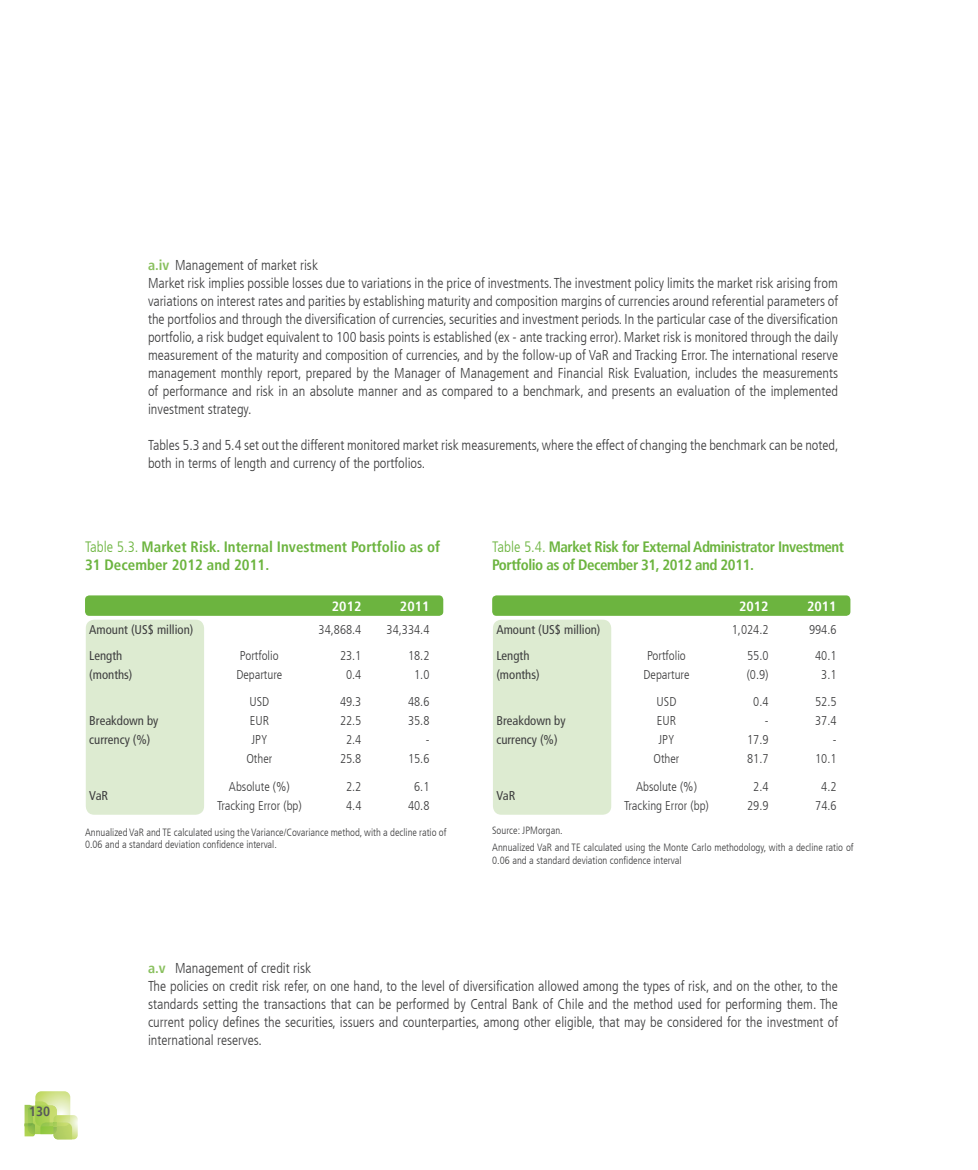
<style>
.page{position:relative;width:978px;height:1170px;background:#fff}
.page>*{position:absolute;margin:0;border:0;box-sizing:border-box;transform-origin:0 0}
.cuadro_1a_parte{font:700 condensed 15px/18px "Frutiger LT";letter-spacing:-.03em;color:#6cb43f}
.cuadro_1a_parte-2{font:700 condensed 15px/18px "Frutiger LT";color:#6cb43f}
.subtitulo_anexo{font:300 condensed 14.25px/18px "Frutiger LT";color:#3e3e3f;text-align:justify}
.t1{font:700 condensed 13.5px "Frutiger LT";color:#fff;scale:1.05 1}
.t2{font:700 condensed 13.5px "Frutiger LT";color:#57585a}
.t3{font:300 condensed 12.75px "Frutiger LT";color:#3e3e3f}
.t4{font:condensed 12.75px "Frutiger LT";color:#3e3e3f}
.notas_sola{font:300 condensed 10.5px/12.6px "Frutiger LT";color:#3e3e3f}
.s1{font-weight:700;color:#89c05e}
.s2{font-weight:300}
</style>
<div class="page">
<svg style="left:25px;top:1091px;width:53px;height:48px"></svg>
<div style="left:86px;top:619px;width:118px;height:195px;background:#ddebd1;border-radius:9px"></div>
<div style="left:493px;top:619px;width:118px;height:195px;background:#ddebd1;border-radius:9px"></div>
<div style="left:85px;top:595px;width:358px;height:20px;background:#6cb43f;border-radius:4px"></div>
<div style="left:492px;top:595px;width:358px;height:20px;background:#6cb43f;border-radius:4px"></div>
<p class="subtitulo_anexo" style="left:148px;top:256px;width:172px"><span class="s1">a.iv</span> Management of market risk</p>
<p class="subtitulo_anexo" style="left:148px;top:274px;width:692px">Market risk implies possible losses due to variations in the price of investments. The investment policy limits the market risk arising from variations on interest rates and parities by establishing maturity and composition margins of currencies around referential parameters of the portfolios and through the diversification of currencies, securities and investment periods. In the particular case of the diversification portfolio, a risk budget equivalent to 100 basis points is established (ex - ante tracking error). Market risk is monitored through the daily measurement of the maturity and composition of currencies, and by the follow-up of VaR and Tracking Error. The international reserve management monthly report, prepared by the Manager of Management and Financial Risk Evaluation, includes the measurements of performance and risk in an absolute manner and as compared to a benchmark, and presents an evaluation of the implemented investment strategy.</p>
<p class="subtitulo_anexo" style="left:148px;top:436px;width:692px">Tables 5.3 and 5.4 set out the different monitored market risk measurements, where the effect of changing the benchmark can be noted, both in terms of length and currency of the portfolios.</p>
<p class="cuadro_1a_parte-2" style="left:85px;top:537px;width:357px"><span class="s2">Table 5.3.</span> Market Risk. Internal Investment Portfolio as of<br>31 December 2012 and 2011.</p>
<p class="t1" style="left:332px;top:598px;width:30px">2012</p>
<p class="t1" style="left:400px;top:598px;width:30px">2011</p>
<p class="t4" style="left:89px;top:621px;width:106px">Amount (US$ million)</p>
<p class="t3" style="left:319px;top:622px;width:44px">34,868.4</p>
<p class="t3" style="left:387px;top:622px;width:44px">34,334.4</p>
<p class="t4" style="left:89px;top:648px;width:35px">Length</p>
<p class="t4" style="left:89px;top:667px;width:45px">(months)</p>
<p class="t3" style="left:240px;top:648px;width:40px">Portfolio</p>
<p class="t3" style="left:340px;top:648px;width:23px">23.1</p>
<p class="t3" style="left:408px;top:648px;width:23px">18.2</p>
<p class="t3" style="left:236px;top:667px;width:48px">Departure</p>
<p class="t3" style="left:346px;top:667px;width:17px">0.4</p>
<p class="t3" style="left:414px;top:667px;width:17px">1.0</p>
<p class="t4" style="left:89px;top:712px;width:71px">Breakdown by</p>
<p class="t4" style="left:89px;top:732px;width:63px">currency (%)</p>
<p class="t3" style="left:249px;top:694px;width:21px">USD</p>
<p class="t3" style="left:340px;top:694px;width:23px">49.3</p>
<p class="t3" style="left:408px;top:694px;width:23px">48.6</p>
<p class="t3" style="left:250px;top:713px;width:21px">EUR</p>
<p class="t3" style="left:340px;top:713px;width:23px">22.5</p>
<p class="t3" style="left:408px;top:713px;width:23px">35.8</p>
<p class="t3" style="left:251px;top:732px;width:18px">JPY</p>
<p class="t3" style="left:346px;top:732px;width:17px">2.4</p>
<p class="t3" style="left:426px;top:732px;width:5px">-</p>
<p class="t3" style="left:246px;top:751px;width:27px">Other</p>
<p class="t3" style="left:340px;top:751px;width:23px">25.8</p>
<p class="t3" style="left:408px;top:751px;width:23px">15.6</p>
<p class="t3" style="left:229px;top:778px;width:62px">Absolute (%)</p>
<p class="t3" style="left:346px;top:778px;width:17px">2.2</p>
<p class="t3" style="left:414px;top:778px;width:17px">6.1</p>
<p class="t3" style="left:217px;top:798px;width:86px">Tracking Error (bp)</p>
<p class="t3" style="left:346px;top:798px;width:17px">4.4</p>
<p class="t3" style="left:408px;top:798px;width:23px">40.8</p>
<p class="notas_sola" style="left:85px;top:825px;width:363px">Annualized VaR and TE calculated using the Variance/Covariance method, with a decline ratio of<br>0.06 and a standard deviation confidence interval.</p>
<p class="t4" style="left:89px;top:788px;width:20px">VaR</p>
<p class="cuadro_1a_parte" style="left:492px;top:537px;width:354px"><span class="s2">Table 5.4.</span> Market Risk for External Administrator Investment<br>Portfolio as of December 31, 2012 and 2011.</p>
<p class="t1" style="left:739px;top:598px;width:30px">2012</p>
<p class="t1" style="left:807px;top:598px;width:30px">2011</p>
<p class="t4" style="left:496px;top:621px;width:106px">Amount (US$ million)</p>
<p class="t3" style="left:732px;top:622px;width:38px">1,024.2</p>
<p class="t3" style="left:809px;top:622px;width:29px">994.6</p>
<p class="t4" style="left:496px;top:648px;width:35px">Length</p>
<p class="t4" style="left:496px;top:667px;width:45px">(months)</p>
<p class="t3" style="left:647px;top:648px;width:40px">Portfolio</p>
<p class="t3" style="left:747px;top:648px;width:23px">55.0</p>
<p class="t3" style="left:815px;top:648px;width:23px">40.1</p>
<p class="t3" style="left:643px;top:667px;width:48px">Departure</p>
<p class="t3" style="left:747px;top:667px;width:23px">(0.9)</p>
<p class="t3" style="left:821px;top:667px;width:17px">3.1</p>
<p class="t4" style="left:496px;top:712px;width:71px">Breakdown by</p>
<p class="t4" style="left:496px;top:732px;width:63px">currency (%)</p>
<p class="t4" style="left:496px;top:788px;width:20px">VaR</p>
<p class="t3" style="left:657px;top:694px;width:21px">USD</p>
<p class="t3" style="left:753px;top:694px;width:17px">0.4</p>
<p class="t3" style="left:815px;top:694px;width:23px">52.5</p>
<p class="t3" style="left:657px;top:713px;width:21px">EUR</p>
<p class="t3" style="left:765px;top:713px;width:5px">-</p>
<p class="t3" style="left:815px;top:713px;width:23px">37.4</p>
<p class="t3" style="left:658px;top:732px;width:18px">JPY</p>
<p class="t3" style="left:747px;top:732px;width:23px">17.9</p>
<p class="t3" style="left:833px;top:732px;width:5px">-</p>
<p class="t3" style="left:654px;top:751px;width:27px">Other</p>
<p class="t3" style="left:747px;top:751px;width:23px">81.7</p>
<p class="t3" style="left:815px;top:751px;width:23px">10.1</p>
<p class="t3" style="left:636px;top:778px;width:62px">Absolute (%)</p>
<p class="t3" style="left:753px;top:778px;width:17px">2.4</p>
<p class="t3" style="left:821px;top:778px;width:17px">4.2</p>
<p class="t3" style="left:624px;top:798px;width:86px">Tracking Error (bp)</p>
<p class="t3" style="left:747px;top:798px;width:23px">29.9</p>
<p class="t3" style="left:815px;top:798px;width:23px">74.6</p>
<p class="notas_sola" style="left:492px;top:824px;width:72px">Source: JPMorgan.</p>
<p class="notas_sola" style="left:492px;top:841px;width:363px">Annualized VaR and TE calculated using the Monte Carlo methodology, with a decline ratio of<br>0.06 and a standard deviation confidence interval</p>
<p class="t2" style="left:29px;top:1103px;width:23px">130</p>
<p class="subtitulo_anexo" style="left:148px;top:958px;width:165px"><span class="s1">a.v</span> Management of credit risk</p>
<p class="subtitulo_anexo" style="left:148px;top:976px;width:692px">The policies on credit risk refer, on one hand, to the level of diversification allowed among the types of risk, and on the other, to the standards setting the transactions that can be performed by Central Bank of Chile and the method used for performing them. The current policy defines the securities, issuers and counterparties, among other eligible, that may be considered for the investment of international reserves.</p>
</div>
